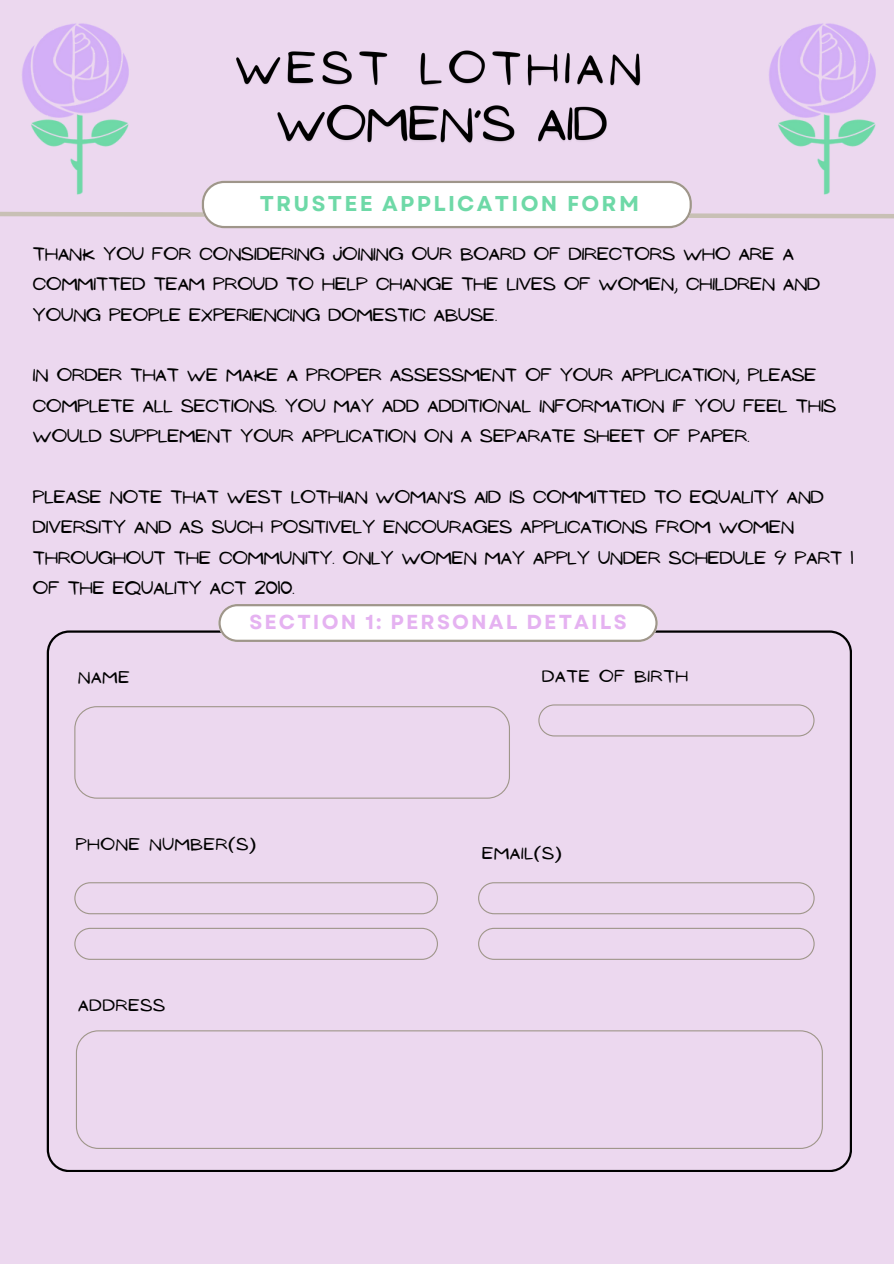
<style>
.page{position:relative;width:894px;height:1264px;background:#fff}
.page>*{position:absolute;margin:0;border:0;box-sizing:border-box;transform-origin:0 0}
.t1{font:700 21.45px "Garet";letter-spacing:.105em;color:#6ed9a7}
.t2{font:700 20.25px "Garet";letter-spacing:.105em;color:#e5b2f1}
.t3{font:16.5px/30.3px "NF Ananias Regular";color:#000}
.t4{font:15.6px "NF Ananias Regular";letter-spacing:.05em;color:#000}
</style>
<div class="page">
<div style="left:0;top:0;width:893px;height:1263px;background:#ecd8ef"></div>
<svg style="left:47px;top:630px;width:804px;height:541px"></svg>
<svg style="left:218px;top:604px;width:439px;height:38px"></svg>
<svg style="left:74px;top:706px;width:436px;height:92px"></svg>
<svg style="left:76px;top:1030px;width:746px;height:118px"></svg>
<svg style="left:538px;top:704px;width:275px;height:32px"></svg>
<svg style="left:74px;top:882px;width:364px;height:32px"></svg>
<svg style="left:478px;top:882px;width:336px;height:32px"></svg>
<svg style="left:0;top:181px;width:893px;height:47px"></svg>
<img style="left:16px;top:23px;width:125px;height:180px">
<img style="left:277px;top:108px;width:330px;height:35px">
<img style="left:236px;top:50px;width:405px;height:58px">
<img style="left:762px;top:23px;width:125px;height:180px">
<svg style="left:74px;top:927px;width:364px;height:32px"></svg>
<svg style="left:478px;top:927px;width:336px;height:32px"></svg>
<p class="t1" style="left:260px;top:188px;width:380px">TRUSTEE APPLICATION FORM</p>
<p class="t3" style="left:33px;top:239px;width:788px">THANK YOU FOR CONSIDERING JOINING OUR BOARD OF DIRECTORS WHO ARE A<br>COMMITTED TEAM PROUD TO HELP CHANGE THE LIVES OF WOMEN, CHILDREN AND<br>YOUNG PEOPLE EXPERIENCING DOMESTIC ABUSE.</p>
<p class="t3" style="left:33px;top:360px;width:804px">IN ORDER THAT WE MAKE A PROPER ASSESSMENT OF YOUR APPLICATION, PLEASE<br>COMPLETE ALL SECTIONS. YOU MAY ADD ADDITIONAL INFORMATION IF YOU FEEL THIS<br>WOULD SUPPLEMENT YOUR APPLICATION ON A SEPARATE SHEET OF PAPER.</p>
<p class="t3" style="left:33px;top:482px;width:821px">PLEASE NOTE THAT WEST LOTHIAN WOMAN’S AID IS COMMITTED TO EQUALITY AND DIVERSITY AND AS SUCH POSITIVELY ENCOURAGES APPLICATIONS FROM WOMEN THROUGHOUT THE COMMUNITY. ONLY WOMEN MAY APPLY UNDER SCHEDULE 9 PART 1<br>OF THE EQUALITY ACT 2010.</p>
<p class="t4" style="left:78px;top:669px;width:53px">NAME</p>
<h2 class="t2" style="left:249px;top:608px;width:379px">SECTION 1: PERSONAL DETAILS</h2>
<p class="t4" style="left:542px;top:667px;width:147px">DATE OF BIRTH</p>
<p class="t4" style="left:76px;top:835px;width:181px">PHONE NUMBER(S)</p>
<p class="t4" style="left:78px;top:996px;width:88px">ADDRESS</p>
<h2 class="t4" style="left:482px;top:844px;width:81px">EMAIL(S)</h2>
</div>
